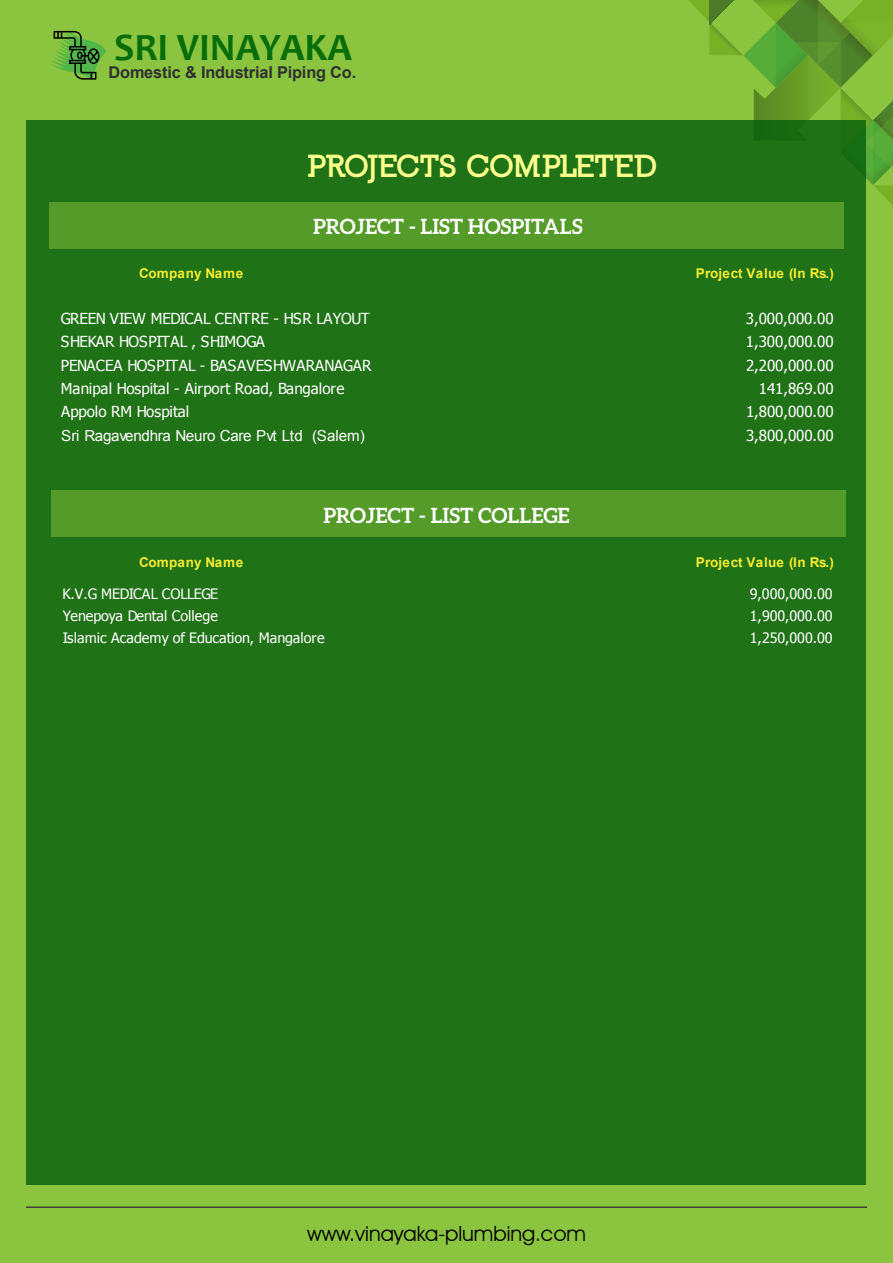
<style>
.page{position:relative;width:893px;height:1263px;background:#8bc53f}
.page>*{position:absolute;margin:0;border:0;box-sizing:border-box;transform-origin:0 0}
.t1{font:700 38.85px "Candara";color:#096e09}
.t2{font:900 30px "Nilland";letter-spacing:-.03em;color:#ffff8d}
.t3{font:700 21px "Aleo";color:#fff}
.t4{font:21px "Avant Garde IT Cby BT";color:#000}
.t5{font:700 16.35px "Arial";letter-spacing:-.01em;color:#303030}
.t6{font:15.15px/23.4px "Tahoma";letter-spacing:-.005em;color:#fff}
.t7{font:15.15px "Arial";letter-spacing:-.015em;color:#fff}
.t8{font:14.25px/22px "Tahoma";letter-spacing:-.005em;color:#fff}
.t9{font:700 13.5px "Arial";letter-spacing:.025em;color:#f9ec31}
.t10{font:700 13.5px "Arial";letter-spacing:.005em;color:#f9ec31}
</style>
<div class="page">
<svg style="left:51px;top:30px;width:55px;height:50px"></svg>
<svg style="left:689px;top:0;width:204px;height:205px"></svg>
<div style="left:27px;top:120px;width:839px;height:1064px;background:#1f7215"></div>
<div style="left:49px;top:202px;width:795px;height:47px;background:#549b29"></div>
<div style="left:51px;top:490px;width:794px;height:47px;background:#549b29"></div>
<hr style="left:26px;top:1206px;width:841px;height:2px;background:#404041">
<h1 class="t1" style="left:114px;top:23px;width:239px">SRI VINAYAKA</h1>
<p class="t5" style="left:109px;top:61px;width:249px">Domestic &amp; Industrial Piping Co.</p>
<h2 class="t2" style="left:309px;top:147px;width:352px">PROJECTS COMPLETED</h2>
<h3 class="t3" style="left:313px;top:215px;width:271px">PROJECT - LIST HOSPITALS</h3>
<p class="t10" style="left:139px;top:264px;width:105px">Company Name</p>
<p class="t9" style="left:696px;top:264px;width:140px">Project Value (In Rs.)</p>
<p class="t6" style="left:61px;top:306px;width:312px">GREEN VIEW MEDICAL CENTRE - HSR LAYOUT SHEKAR HOSPITAL , SHIMOGA<br>PENACEA HOSPITAL - BASAVESHWARANAGAR Manipal Hospital - Airport Road, Bangalore Appolo RM Hospital</p>
<p class="t7" style="left:61px;top:425px;width:305px">Sri Ragavendhra Neuro Care Pvt Ltd (Salem)</p>
<h3 class="t3" style="left:323px;top:503px;width:248px">PROJECT - LIST COLLEGE</h3>
<p class="t6" style="left:746px;top:306px;width:89px;text-align:right">3,000,000.00<br>1,300,000.00<br>2,200,000.00<br>141,869.00<br>1,800,000.00<br>3,800,000.00</p>
<p class="t10" style="left:139px;top:554px;width:105px">Company Name</p>
<p class="t9" style="left:696px;top:554px;width:140px">Project Value (In Rs.)</p>
<p class="t8" style="left:63px;top:582px;width:263px">K.V.G MEDICAL COLLEGE<br>Yenepoya Dental College<br>Islamic Academy of Education, Mangalore</p>
<p class="t8" style="left:750px;top:582px;width:84px;text-align:justify">9,000,000.00<br>1,900,000.00<br>1,250,000.00</p>
<h3 class="t4" style="left:307px;top:1220px;width:280px">www.vinayaka-plumbing.com</h3>
</div>
